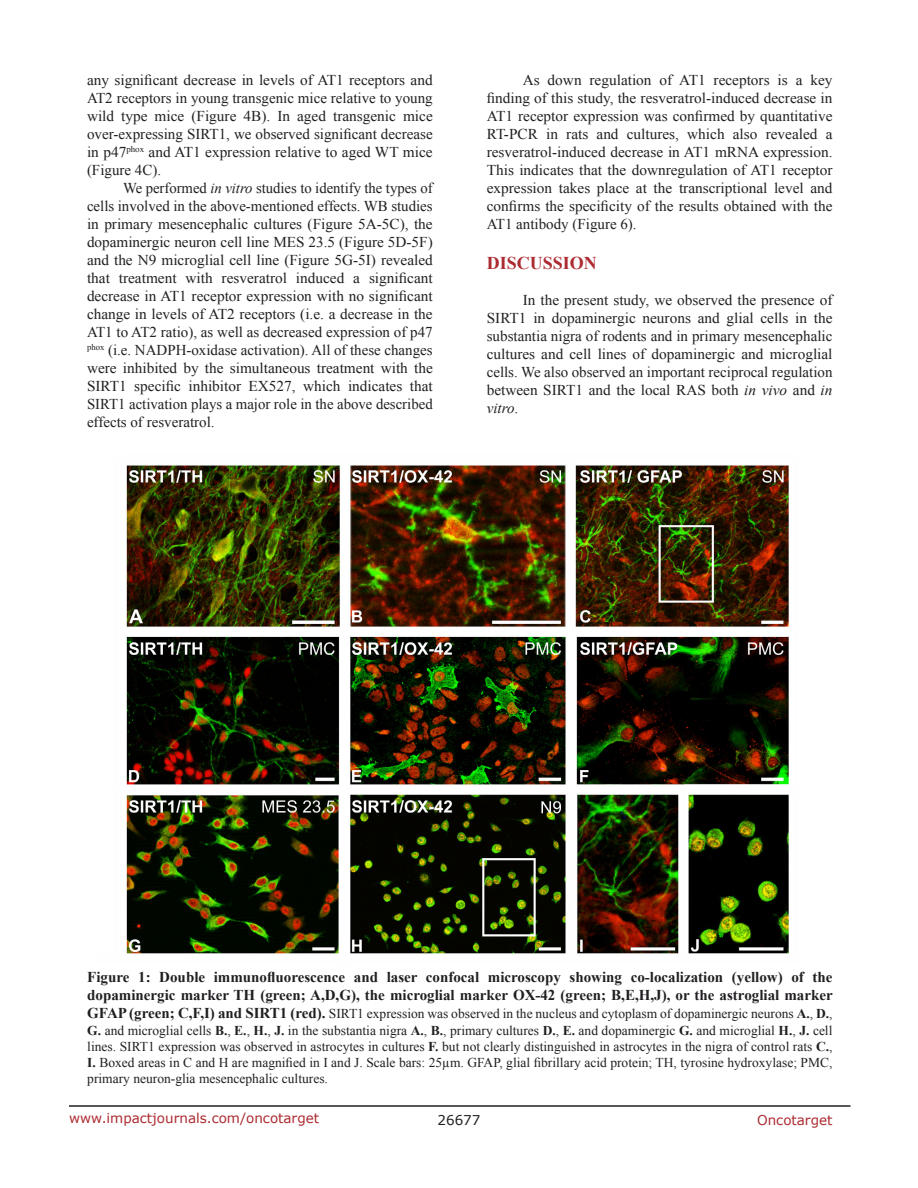
<style>
.page{position:relative;width:918px;height:1188px;background:#fff}
.page>*{position:absolute;margin:0;border:0;box-sizing:border-box;transform-origin:0 0}
.Heading{font:700 18px "Times New Roman";color:#ac2b31}
.BodyText{font:15px/18px "Times New Roman";color:#221f22;text-align:justify}
.FigureText{font:700 15px/18px "Times New Roman";color:#221f22}
.FigureText-2{font:13.5px/16.2px "Times New Roman";color:#221f22;text-align:justify}
.t1{font:13.5px "Verdana";color:#ac2b31}
.t2{font:13.5px "Verdana";color:#221f22}
.s1{font-style:italic}
.s2{font-weight:700;font-size:15px}
.s3{font-weight:700}
</style>
<div class="page">
<hr style="left:69px;top:1105px;width:781px;height:2px;background:#231f20">
<img style="left:126px;top:465px;width:663px;height:489px">
<p class="BodyText" style="left:87px;top:71px;width:347px">any significant decrease in levels of AT1 receptors and AT2 receptors in young transgenic mice relative to young wild type mice (Figure 4B). In aged transgenic mice over-expressing SIRT1, we observed significant decrease in p47<sup>phox</sup> and AT1 expression relative to aged WT mice (Figure 4C).</p>
<p class="BodyText" style="left:87px;top:179px;width:347px;text-indent:36px">We performed <span class="s1">in vitro</span> studies to identify the types of cells involved in the above-mentioned effects. WB studies in primary mesencephalic cultures (Figure 5A-5C), the dopaminergic neuron cell line MES 23.5 (Figure 5D-5F) and the N9 microglial cell line (Figure 5G-5I) revealed that treatment with resveratrol induced a significant decrease in AT1 receptor expression with no significant change in levels of AT2 receptors (i.e. a decrease in the AT1 to AT2 ratio), as well as decreased expression of p47 <sup>phox</sup> (i.e. NADPH-oxidase activation). All of these changes were inhibited by the simultaneous treatment with the SIRT1 specific inhibitor EX527, which indicates that SIRT1 activation plays a major role in the above described effects of resveratrol.</p>
<p class="BodyText" style="left:487px;top:71px;width:347px;text-indent:36px">As down regulation of AT1 receptors is a key finding of this study, the resveratrol-induced decrease in AT1 receptor expression was confirmed by quantitative RT-PCR in rats and cultures, which also revealed a resveratrol-induced decrease in AT1 mRNA expression.<br>This indicates that the downregulation of AT1 receptor expression takes place at the transcriptional level and confirms the specificity of the results obtained with the AT1 antibody (Figure 6).</p>
<p class="Heading" style="left:487px;top:251px;width:112px">DISCUSSION</p>
<p class="BodyText" style="left:487px;top:291px;width:347px;text-indent:36px">In the present study, we observed the presence of SIRT1 in dopaminergic neurons and glial cells in the substantia nigra of rodents and in primary mesencephalic cultures and cell lines of dopaminergic and microglial cells. We also observed an important reciprocal regulation between SIRT1 and the local RAS both <span class="s1">in vivo</span> and <span class="s1">in vitro</span>.</p>
<p class="FigureText" style="left:87px;top:968px;width:747px">Figure 1: Double immunofluorescence and laser confocal microscopy showing co-localization (yellow) of the dopaminergic marker TH (green; A,D,G), the microglial marker OX-42 (green; B,E,H,J), or the astroglial marker</p>
<p class="FigureText-2" style="left:87px;top:1006px;width:747px"><span class="s2">GFAP (green; C,F,I) and SIRT1 (red).</span> SIRT1 expression was observed in the nucleus and cytoplasm of dopaminergic neurons <span class="s3">A.</span>, <span class="s3">D.</span>, <span class="s3">G.</span> and microglial cells <span class="s3">B.</span>, <span class="s3">E.</span>, <span class="s3">H.</span>, <span class="s3">J.</span> in the substantia nigra <span class="s3">A.</span>, <span class="s3">B.</span>, primary cultures <span class="s3">D.</span>, <span class="s3">E.</span> and dopaminergic <span class="s3">G.</span> and microglial <span class="s3">H.</span>, <span class="s3">J.</span> cell lines. SIRT1 expression was observed in astrocytes in cultures <span class="s3">F.</span> but not clearly distinguished in astrocytes in the nigra of control rats <span class="s3">C.</span>, <span class="s3">I.</span> Boxed areas in C and H are magnified in I and J. Scale bars: 25µm. GFAP, glial fibrillary acid protein; TH, tyrosine hydroxylase; PMC, primary neuron-glia mesencephalic cultures.</p>
<p class="t1" style="left:69px;top:1109px;width:252px">www.impactjournals.com/oncotarget</p>
<p class="t2" style="left:438px;top:1111px;width:44px">26677</p>
<p class="t1" style="left:757px;top:1111px;width:77px">Oncotarget</p>
</div>
